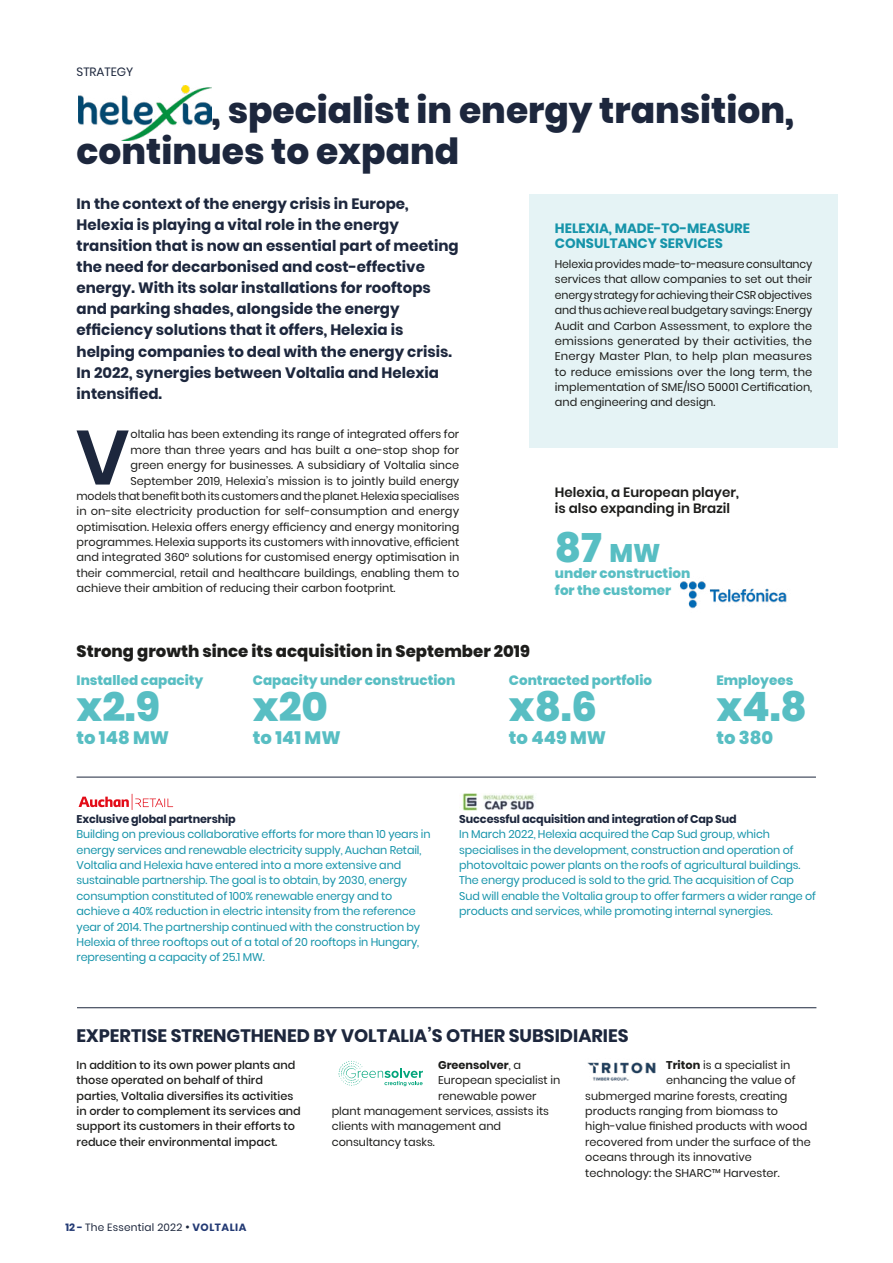
<style>
.page{position:relative;width:893px;height:1263px;background:#fff}
.page>*{position:absolute;margin:0;border:0;box-sizing:border-box;transform-origin:0 0}
.t1{font:600 76.65px "Poppins";color:#1d273d}
.t2{font:800 40.5px "Poppins";color:#58bec3}
.t3{font:800 36px/40.5px "Poppins";color:#1d273d}
.t4{font:700 18px "Poppins";color:#1d273d}
.t5{font:800 18px "Poppins";color:#58bec3}
.t6{font:800 16.5px "Poppins";color:#1d1d1b}
.t7{font:700 15px/21px "Poppins";color:#1d273d}
.t8{font:800 13.5px/16.5px "Poppins";color:#58bec3}
.t9{font:600 13.5px/16.5px "Poppins";color:#1d1d1b}
.t10{font:700 13.5px/15px "Poppins";color:#1694aa}
.t11{font:12px "Poppins";color:#1d273d}
.t12{font:11.25px/15.5px "Poppins";color:#1d1d1b;text-align:justify}
.t13{font:11.25px/15.5px "Poppins";letter-spacing:-.01em;color:#1694aa}
.t14{font:500 11.25px/15.5px "Poppins";color:#1d1d1b}
.t15{font:700 11.25px "Poppins";letter-spacing:-.01em;color:#1d273d}
.t16{font:700 11.25px "Poppins";color:#1d1d1b}
.t17{font:10.5px "Poppins";color:#1d273d}
.t18{font:10.5px "Poppins";letter-spacing:.02em;color:#1d273d}
.s1{font-size:25.5px}
.s2{font-weight:400}
.s3{font-weight:700;color:#233a74}
.s4{font-size:12px}
.s5{font-weight:700}
</style>
<div class="page">
<div style="left:529px;top:194px;width:309px;height:253px;background:#e5f3f5"></div>
<img style="left:78px;top:85px;width:134px;height:56px">
<svg style="left:79px;top:794px;width:94px;height:16px"></svg>
<img style="left:462px;top:793px;width:72px;height:18px">
<hr style="left:77px;top:1007px;width:739px;height:1px;background:#1d273d">
<hr style="left:77px;top:777px;width:739px;height:1px;background:#1d273d">
<svg style="left:339px;top:1061px;width:84px;height:25px"></svg>
<img style="left:587px;top:1062px;width:69px;height:19px">
<img style="left:680px;top:581px;width:107px;height:28px">
<p class="t11" style="left:77px;top:65px;width:58px">STRATEGY</p>
<h3 class="t3" style="left:77px;top:90px;width:719px;text-indent:135px">, specialist in energy transition, continues to expand</h3>
<p class="t7" style="left:77px;top:194px;width:384px">In the context of the energy crisis in Europe, Helexia is playing a vital role in the energy transition that is now an essential part of meeting the need for decarbonised and cost-effective energy. With its solar installations for rooftops and parking shades, alongside the energy efficiency solutions that it offers, Helexia is helping companies to deal with the energy crisis.<br>In 2022, synergies between Voltalia and Helexia intensified.</p>
<h1 class="t1" style="left:76px;top:413px;width:55px">V</h1>
<p class="t12" style="left:130px;top:427px;width:330px">oltalia has been extending its range of integrated offers for</p>
<p class="t12" style="left:130px;top:442px;width:330px">more than three years and has built a one-stop shop for</p>
<p class="t12" style="left:130px;top:458px;width:330px">green energy for businesses. A subsidiary of Voltalia since</p>
<p class="t12" style="left:130px;top:473px;width:330px">September 2019, Helexia’s mission is to jointly build energy</p>
<p class="t12" style="left:77px;top:488px;width:384px">models that benefit both its customers and the planet. Helexia specialises</p>
<p class="t12" style="left:77px;top:504px;width:384px">in on-site electricity production for self-consumption and energy</p>
<p class="t12" style="left:77px;top:519px;width:384px">optimisation. Helexia offers energy efficiency and energy monitoring</p>
<p class="t12" style="left:77px;top:534px;width:384px">programmes. Helexia supports its customers with innovative, efficient</p>
<p class="t12" style="left:77px;top:550px;width:384px">and integrated 360° solutions for customised energy optimisation in</p>
<p class="t12" style="left:77px;top:565px;width:384px">their commercial, retail and healthcare buildings, enabling them to</p>
<p class="t12" style="left:77px;top:581px;width:320px">achieve their ambition of reducing their carbon footprint.</p>
<h3 class="t6" style="left:77px;top:641px;width:455px">Strong growth since its acquisition in September 2019</h3>
<p class="t10" style="left:555px;top:221px;width:197px">HELEXIA, MADE-TO-MEASURE<br>CONSULTANCY SERVICES</p>
<p class="t12" style="left:555px;top:256px;width:259px">Helexia provides made-to-measure consultancy services that allow companies to set out their energy strategy for achieving their CSR objectives and thus achieve real budgetary savings: Energy Audit and Carbon Assessment, to explore the emissions generated by their activities, the Energy Master Plan, to help plan measures to reduce emissions over the long term, the implementation of SME/ISO 50001 Certification, and engineering and design.</p>
<p class="t9" style="left:555px;top:484px;width:186px">Helexia, a European player, is also expanding in Brazil</p>
<h2 class="t2" style="left:555px;top:524px;width:107px">87 <span class="s1">MW</span></h2>
<p class="t8" style="left:555px;top:565px;width:137px">under construction for the customer</p>
<p class="t8" style="left:77px;top:672px;width:128px">Installed capacity</p>
<h2 class="t2" style="left:77px;top:683px;width:85px">x2.9</h2>
<h3 class="t5" style="left:77px;top:727px;width:94px">to 148 MW</h3>
<p class="t8" style="left:253px;top:672px;width:204px">Capacity under construction</p>
<h2 class="t2" style="left:253px;top:683px;width:77px">x20</h2>
<h3 class="t5" style="left:253px;top:727px;width:89px">to 141 MW</h3>
<p class="t8" style="left:509px;top:672px;width:145px">Contracted portfolio</p>
<h2 class="t2" style="left:509px;top:683px;width:90px">x8.6</h2>
<h3 class="t5" style="left:509px;top:727px;width:99px">to 449 MW</h3>
<p class="t8" style="left:716px;top:672px;width:78px">Employees</p>
<h2 class="t2" style="left:716px;top:683px;width:92px">x4.8</h2>
<h3 class="t5" style="left:716px;top:727px;width:58px">to 380</h3>
<p class="t15" style="left:77px;top:812px;width:161px">Exclusive global partnership</p>
<p class="t13" style="left:77px;top:827px;width:356px">Building on previous collaborative efforts for more than 10 years in energy services and renewable electricity supply, Auchan Retail, Voltalia and Helexia have entered into a more extensive and sustainable partnership. The goal is to obtain, by 2030, energy consumption constituted of 100% renewable energy and to achieve a 40% reduction in electric intensity from the reference year of 2014. The partnership continued with the construction by Helexia of three rooftops out of a total of 20 rooftops in Hungary, representing a capacity of 25.1 MW.</p>
<p class="t15" style="left:459px;top:812px;width:279px">Successful acquisition and integration of Cap Sud</p>
<p class="t13" style="left:459px;top:827px;width:358px">In March 2022, Helexia acquired the Cap Sud group, which specialises in the development, construction and operation of photovoltaic power plants on the roofs of agricultural buildings.<br>The energy produced is sold to the grid. The acquisition of Cap Sud will enable the Voltalia group to offer farmers a wider range of products and services, while promoting internal synergies.</p>
<h3 class="t4" style="left:77px;top:1025px;width:554px">EXPERTISE STRENGTHENED BY VOLTALIA’S OTHER SUBSIDIARIES</h3>
<p class="t14" style="left:77px;top:1057px;width:226px">In addition to its own power plants and those operated on behalf of third parties, Voltalia diversifies its activities in order to complement its services and support its customers in their efforts to reduce their environmental impact.</p>
<p class="t16" style="left:438px;top:1058px;width:84px">Greensolver<span class="s2">, a</span></p>
<p class="t12" style="left:438px;top:1073px;width:124px">European specialist in</p>
<p class="t12" style="left:438px;top:1088px;width:100px">renewable power</p>
<p class="t12" style="left:332px;top:1103px;width:219px">plant management services, assists its</p>
<p class="t12" style="left:332px;top:1119px;width:171px">clients with management and</p>
<p class="t12" style="left:332px;top:1134px;width:105px">consultancy tasks.</p>
<p class="t17" style="left:65px;top:1221px;width:279px"><span class="s3">12 -</span> 2022 Universal Registration Document <span class="s4">•</span> <span class="s3">VOLTALIA</span></p>
<p class="t18" style="left:85px;top:1221px;width:163px">The Essential 2022 <span class="s4">•</span> <span class="s3">VOLTALIA</span></p>
<p class="t12" style="left:666px;top:1057px;width:126px"><span class="s5">Triton</span> is a specialist in</p>
<p class="t12" style="left:666px;top:1073px;width:131px">enhancing the value of</p>
<p class="t12" style="left:585px;top:1088px;width:204px">submerged marine forests, creating</p>
<p class="t12" style="left:585px;top:1103px;width:194px">products ranging from biomass to</p>
<p class="t12" style="left:585px;top:1119px;width:224px">high-value finished products with wood</p>
<p class="t12" style="left:585px;top:1134px;width:227px">recovered from under the surface of the</p>
<p class="t12" style="left:585px;top:1149px;width:168px">oceans through its innovative</p>
<p class="t12" style="left:585px;top:1165px;width:196px">technology: the SHARC™ Harvester.</p>
</div>
